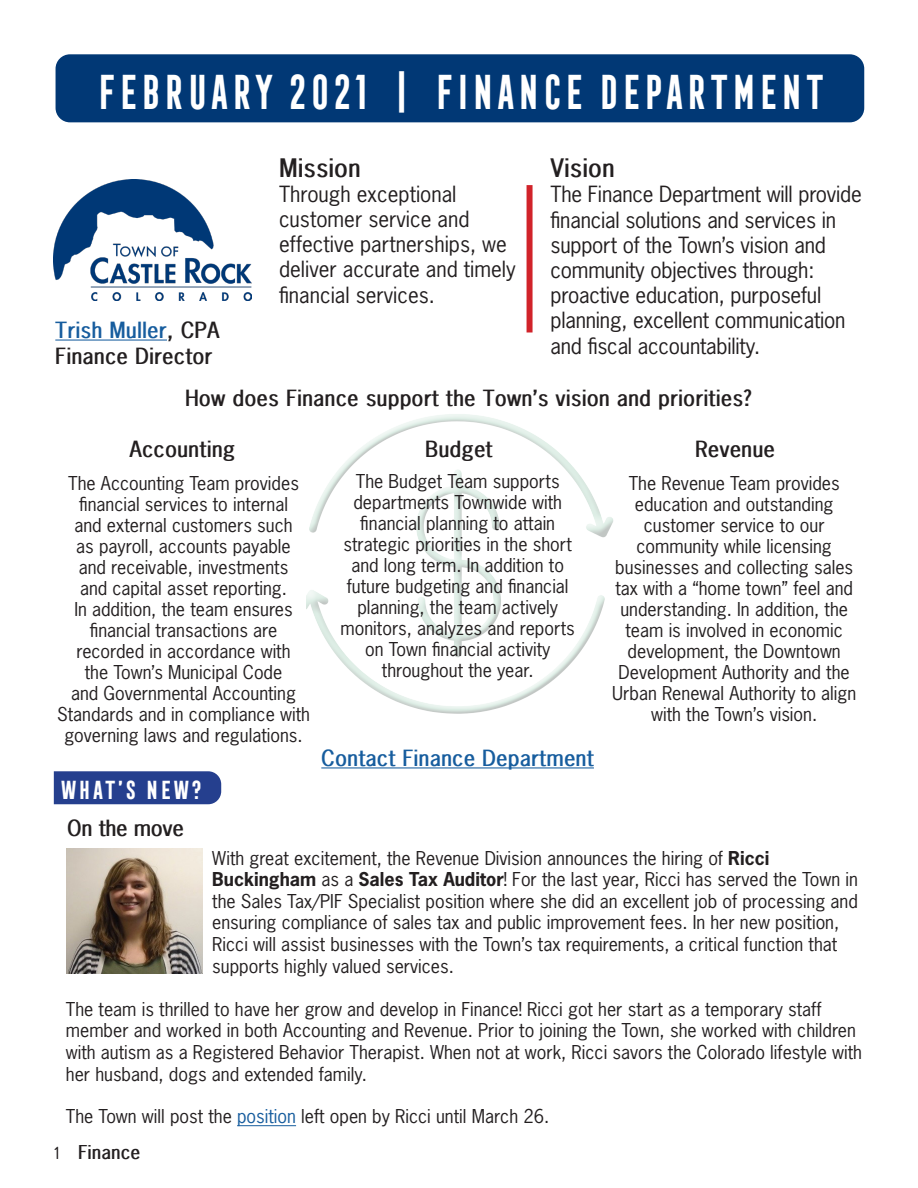
<style>
.page{position:relative;width:918px;height:1188px;background:#fff}
.page>*{position:absolute;margin:0;border:0;box-sizing:border-box;transform-origin:0 0}
.t1{font:700 45px "Frontage Condensed";color:#fff;scale:.9 1}
.t2{font:700 24px "News Gothic";color:#231f20}
.t3{font:700 24px "Frontage Condensed";color:#fff}
.t4{font:21px/25.2px "News Gothic Std";letter-spacing:-.01em;color:#231f20}
.t5{font:700 21px/25.2px "News Gothic";color:#231f20}
.t6{font:700 21px "News Gothic";color:#175d9e}
.t7{font:700 21px "News Gothic";letter-spacing:-.02em;color:#231f20}
.t8{font:18px/21px "News Gothic Std";color:#231f20;text-align:center}
.t9{font:700 18px "News Gothic";color:#231f20}
.s1{color:#175d9e}
.s2{font-weight:700}
.s3{font-family:"Brandon Grotesque";font-weight:400}
</style>
<div class="page">
<div style="left:306px;top:418px;width:312px;height:301px;background:#231f20;opacity:.75"></div>
<div style="left:56px;top:54px;width:808px;height:68px;background:#013875;border-radius:14px"></div>
<div style="left:527px;top:185px;width:6px;height:147px;background:#d1232a"></div>
<hr style="left:321px;top:767px;width:273px;height:1px;background:#175d9e">
<img style="left:54px;top:179px;width:197px;height:122px">
<hr style="left:55px;top:340px;width:112px;height:1px;background:#175d9e">
<div style="left:54px;top:771px;width:167px;height:33px;background:#253f8e"></div>
<img style="left:66px;top:849px;width:136px;height:124px">
<hr style="left:237px;top:1125px;width:59px;height:1px;background:#175d9e">
<h1 class="t1" style="left:95px;top:67px;width:812px">FEBRUARY 2021 | FINANCE DEPARTMENT</h1>
<h2 class="t2" style="left:279px;top:152px;width:83px">Mission</h2>
<p class="t4" style="left:279px;top:181px;width:238px">Through exceptional customer service and effective partnerships, we deliver accurate and timely financial services.</p>
<h2 class="t2" style="left:551px;top:153px;width:66px">Vision</h2>
<p class="t4" style="left:551px;top:182px;width:313px">The Finance Department will provide financial solutions and services in support of the Town’s vision and community objectives through: proactive education, purposeful planning, excellent communication and fiscal accountability.</p>
<p class="t5" style="left:185px;top:385px;width:568px">How does Finance support the Town’s vision and priorities?</p>
<p class="t5" style="left:130px;top:435px;width:107px">Accounting</p>
<p class="t8" style="left:57px;top:472px;width:254px">The Accounting Team provides financial services to internal<br>and external customers such<br>as payroll, accounts payable<br>and receivable, investments<br>and capital asset reporting.<br>In addition, the team ensures financial transactions are recorded in accordance with<br>the Town’s Municipal Code<br>and Governmental Accounting<br>Standards and in compliance with governing laws and regulations.</p>
<p class="t5" style="left:55px;top:317px;width:166px"><span class="s1">Trish Muller</span>, CPA<br>Finance Director</p>
<p class="t5" style="left:425px;top:435px;width:69px">Budget</p>
<p class="t8" style="left:341px;top:471px;width:236px">The Budget Team supports departments Townwide with financial planning to attain strategic priorities in the short and long term. In addition to future budgeting and financial planning, the team actively monitors, analyzes and reports on Town financial activity throughout the year.</p>
<p class="t8" style="left:612px;top:472px;width:246px">The Revenue Team provides education and outstanding customer service to our community while licensing businesses and collecting sales tax with a “home town” feel and understanding. In addition, the team is involved in economic development, the Downtown<br>Development Authority and the<br>Urban Renewal Authority to align with the Town’s vision.</p>
<p class="t5" style="left:695px;top:435px;width:82px">Revenue</p>
<h2 class="t3" style="left:59px;top:776px;width:145px">WHAT’S NEW?</h2>
<p class="t7" style="left:67px;top:815px;width:118px">On the move</p>
<p class="t6" style="left:321px;top:745px;width:274px">Contact Finance Department</p>
<p class="t8" style="left:212px;top:847px;width:647px;line-height:21.6px;text-align:left">With great excitement, the Revenue Division announces the hiring of <span class="s2">Ricci Buckingham</span> as a <span class="s2">Sales Tax Auditor</span>! For the last year, Ricci has served the Town in the Sales Tax/PIF Specialist position where she did an excellent job of processing and ensuring compliance of sales tax and public improvement fees. In her new position, Ricci will assist businesses with the Town’s tax requirements, a critical function that supports highly valued services.</p>
<p class="t8" style="left:66px;top:998px;width:798px;line-height:21.6px;text-align:left">The team is thrilled to have her grow and develop in Finance! Ricci got her start as a temporary staff member and worked in both Accounting and Revenue. Prior to joining the Town, she worked with children with autism as a Registered Behavior Therapist. When not at work, Ricci savors the Colorado lifestyle with her husband, dogs and extended family.</p>
<p class="t8" style="left:66px;top:1106px;width:485px">The Town will post the <span class="s1">position</span> left open by Ricci until March 26.</p>
<p class="t9" style="left:54px;top:1140px;width:88px"><span class="s3">1</span> Finance</p>
</div>
